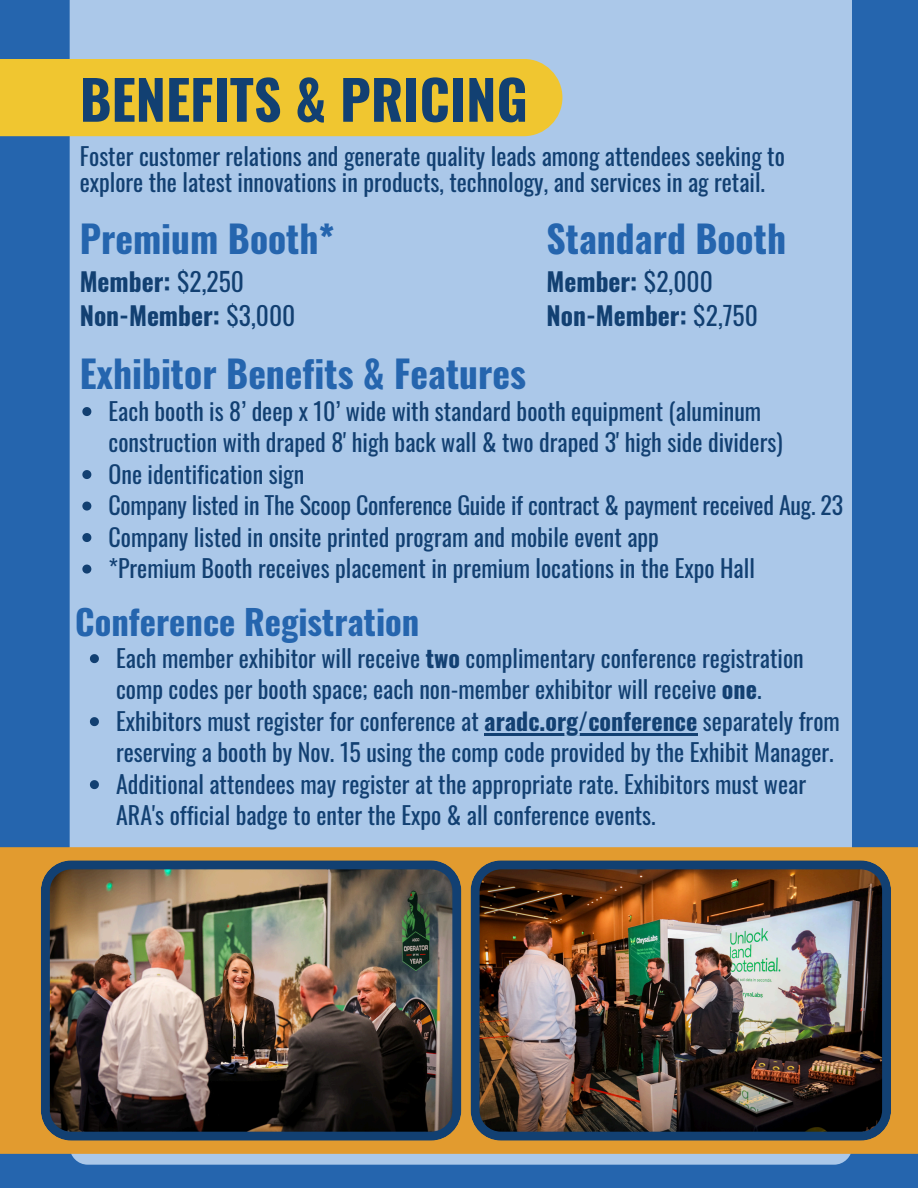
<style>
.page{position:relative;width:918px;height:1188px;background:#2565ae}
.page>*{position:absolute;margin:0;border:0;box-sizing:border-box;transform-origin:0 0}
.t1{font:700 54px "Oswald";color:#124072}
.t2{font:700 37.5px "Oswald";color:#2565ae}
.t3{font:700 34.5px "Oswald";color:#2565ae}
.t4{font:700 25.5px/34.8px "Oswald";color:#124072}
.t5{font:24px/31.5px "Oswald";color:#124072}
.s1{font-weight:400}
.s2{font-weight:700}
</style>
<div class="page">
<div style="left:70px;top:0;width:782px;height:1165px;background:#abc8e9"></div>
<div style="left:0;top:59px;width:562px;height:77px;background:#f0c630"></div>
<div style="left:0;top:847px;width:918px;height:307px;background:#e29b2f"></div>
<img style="left:41px;top:860px;width:420px;height:280px">
<img style="left:471px;top:860px;width:420px;height:280px">
<svg style="left:82px;top:407px;width:9px;height:9px"></svg>
<svg style="left:82px;top:470px;width:9px;height:9px"></svg>
<svg style="left:82px;top:502px;width:9px;height:9px"></svg>
<svg style="left:82px;top:533px;width:9px;height:9px"></svg>
<svg style="left:82px;top:565px;width:9px;height:9px"></svg>
<svg style="left:90px;top:654px;width:9px;height:9px"></svg>
<svg style="left:90px;top:717px;width:9px;height:9px"></svg>
<hr style="left:484px;top:733px;width:213px;height:2px;background:#124072">
<svg style="left:90px;top:780px;width:9px;height:9px"></svg>
<h3 class="t1" style="left:80px;top:57px;width:450px">BENEFITS &amp; PRICING</h3>
<h3 class="t5" style="left:80px;top:142px;width:707px;line-height:25.8px">Foster customer relations and generate quality leads among attendees seeking to explore the latest innovations in products, technology, and services in ag retail.</h3>
<h2 class="t2" style="left:80px;top:210px;width:256px">Premium Booth*</h2>
<h2 class="t4" style="left:80px;top:263px;width:217px">Member: <span class="s1">$2,250<br></span>Non-Member: <span class="s1">$3,000</span></h2>
<h2 class="t2" style="left:547px;top:210px;width:241px">Standard Booth</h2>
<h2 class="t4" style="left:547px;top:263px;width:213px">Member: <span class="s1">$2,000<br></span>Non-Member: <span class="s1">$2,750</span></h2>
<p class="t2" style="left:80px;top:344px;width:448px">Exhibitor Benefits &amp; Features</p>
<p class="t5" style="left:109px;top:394px;width:676px">Each booth is 8’ deep x 10’ wide with standard booth equipment (aluminum construction with draped 8' high back wall &amp; two draped 3' high side dividers)</p>
<p class="t5" style="left:109px;top:457px;width:197px">One identification sign</p>
<p class="t5" style="left:109px;top:488px;width:736px">Company listed in The Scoop Conference Guide if contract &amp; payment received Aug. 23</p>
<p class="t5" style="left:109px;top:520px;width:552px">Company listed in onsite printed program and mobile event app</p>
<p class="t5" style="left:109px;top:551px;width:648px">*Premium Booth receives placement in premium locations in the Expo Hall</p>
<p class="t3" style="left:75px;top:595px;width:346px">Conference Registration</p>
<p class="t5" style="left:116px;top:641px;width:689px">Each member exhibitor will receive <span class="s2">two</span> complimentary conference registration comp codes per booth space; each non-member exhibitor will receive <span class="s2">one</span>.</p>
<p class="t5" style="left:116px;top:704px;width:725px">Exhibitors must register for conference at <span class="s2">aradc.org/conference</span> separately from</p>
<p class="t5" style="left:116px;top:736px;width:719px">reserving a booth by Nov. 15 using the comp code provided by the Exhibit Manager.<br>Additional attendees may register at the appropriate rate. Exhibitors must wear<br>ARA's official badge to enter the Expo &amp; all conference events.</p>
</div>
